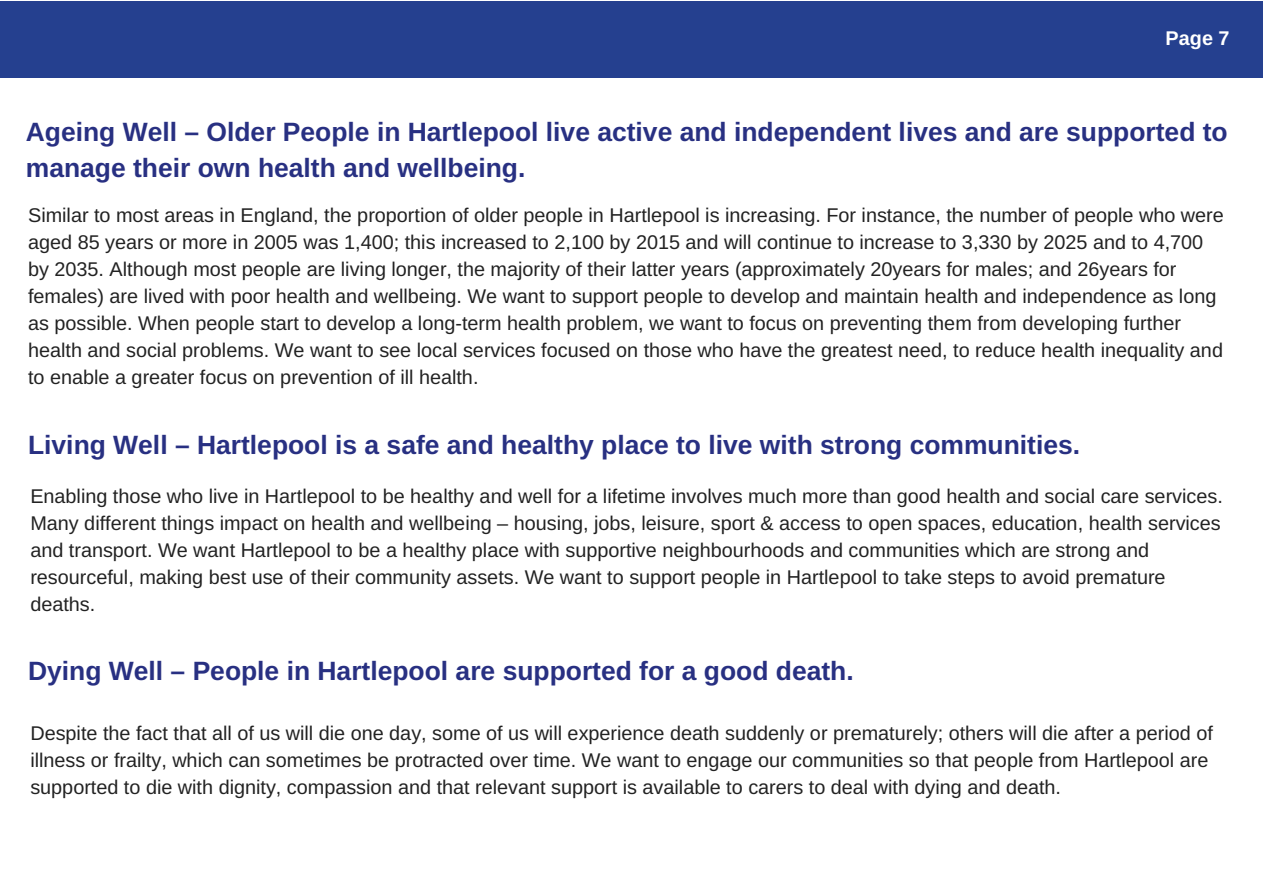
<style>
.page{position:relative;width:1263px;height:893px;background:#fff}
.page>*{position:absolute;margin:0;border:0;box-sizing:border-box;transform-origin:0 0}
.t1{font:700 26.4px/36px "Arimo";color:#283082}
.t2{font:19.8px/27px "Arimo";color:#222}
.t3{font:700 19.8px "Arimo";color:#fff}
</style>
<div class="page">
<div style="left:0;top:1px;width:1263px;height:77px;background:#25408f"></div>
<p class="t3" style="left:1166px;top:27px;width:65px">Page 7</p>
<h1 class="t1" style="left:26px;top:113px;width:1203px">Ageing Well – Older People in Hartlepool live active and independent lives and are supported to manage their own health and wellbeing.</h1>
<p class="t2" style="left:28px;top:201px;width:1197px">Similar to most areas in England, the proportion of older people in Hartlepool is increasing. For instance, the number of people who were aged 85 years or more in 2005 was 1,400; this increased to 2,100 by 2015 and will continue to increase to 3,330 by 2025 and to 4,700 by 2035. Although most people are living longer, the majority of their latter years (approximately 20years for males; and 26years for females) are lived with poor health and wellbeing. We want to support people to develop and maintain health and independence as long as possible. When people start to develop a long-term health problem, we want to focus on preventing them from developing further health and social problems. We want to see local services focused on those who have the greatest need, to reduce health inequality and to enable a greater focus on prevention of ill health.</p>
<h1 class="t1" style="left:28px;top:427px;width:1053px">Living Well – Hartlepool is a safe and healthy place to live with strong communities.</h1>
<p class="t2" style="left:30px;top:482px;width:1194px">Enabling those who live in Hartlepool to be healthy and well for a lifetime involves much more than good health and social care services.<br>Many different things impact on health and wellbeing – housing, jobs, leisure, sport &amp; access to open spaces, education, health services and transport. We want Hartlepool to be a healthy place with supportive neighbourhoods and communities which are strong and resourceful, making best use of their community assets. We want to support people in Hartlepool to take steps to avoid premature deaths.</p>
<h1 class="t1" style="left:28px;top:653px;width:827px">Dying Well – People in Hartlepool are supported for a good death.</h1>
<p class="t2" style="left:30px;top:720px;width:1184px">Despite the fact that all of us will die one day, some of us will experience death suddenly or prematurely; others will die after a period of illness or frailty, which can sometimes be protracted over time. We want to engage our communities so that people from Hartlepool are supported to die with dignity, compassion and that relevant support is available to carers to deal with dying and death.</p>
</div>
